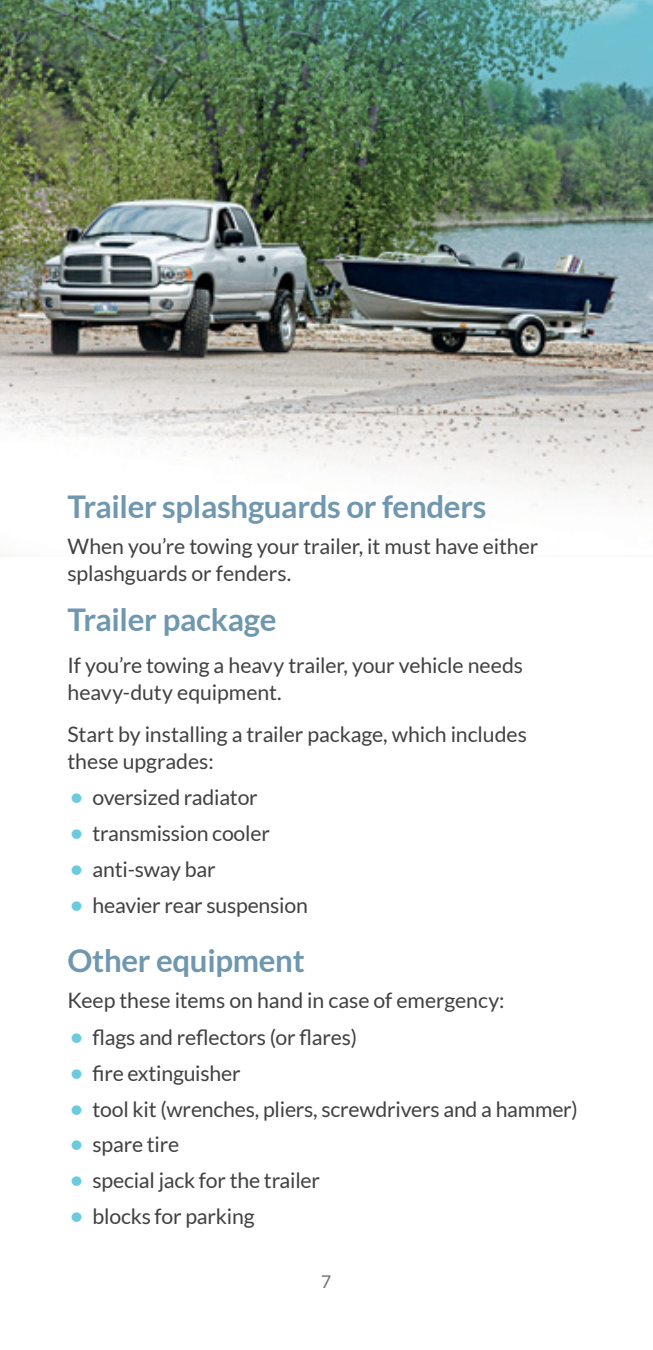
<style>
.page{position:relative;width:653px;height:1350px;background:#fff}
.page>*{position:absolute;margin:0;border:0;box-sizing:border-box;transform-origin:0 0}
.t1{font:700 31.25px "Lato";letter-spacing:-.01em;color:#6f97af}
.t2{font:21.25px/27px "Lato";letter-spacing:-.01em;color:#414042}
.t3{font:17.5px "Lato";color:#6d6e71}
.s1{font-weight:700;font-size:22.5px;color:#6bcbdd}
</style>
<div class="page">
<img style="left:0;top:0;width:652px;height:557px">
<h1 class="t1" style="left:68px;top:489px;width:420px">Trailer splashguards or fenders</h1>
<p class="t2" style="left:68px;top:533px;width:472px">When you’re towing your trailer, it must have either splashguards or fenders.</p>
<h1 class="t1" style="left:68px;top:602px;width:210px">Trailer package</h1>
<p class="t2" style="left:68px;top:652px;width:457px">If you’re towing a heavy trailer, your vehicle needs heavy-duty equipment.</p>
<p class="t2" style="left:68px;top:720px;width:461px">Start by installing a trailer package, which includes these upgrades:</p>
<p class="t2" style="left:70px;top:784px;width:189px"><span class="s1">•</span> oversized radiator</p>
<p class="t2" style="left:70px;top:820px;width:201px"><span class="s1">•</span> transmission cooler</p>
<p class="t2" style="left:70px;top:856px;width:147px"><span class="s1">•</span> anti-sway bar</p>
<p class="t2" style="left:70px;top:892px;width:239px"><span class="s1">•</span> heavier rear suspension</p>
<h1 class="t1" style="left:68px;top:943px;width:239px">Other equipment</h1>
<p class="t2" style="left:68px;top:987px;width:438px">Keep these items on hand in case of emergency:</p>
<p class="t2" style="left:70px;top:1024px;width:288px"><span class="s1">•</span> flags and reflectors (or flares)</p>
<p class="t2" style="left:70px;top:1059px;width:172px"><span class="s1">•</span> fire extinguisher</p>
<p class="t2" style="left:70px;top:1095px;width:509px"><span class="s1">•</span> tool kit (wrenches, pliers, screwdrivers and a hammer)</p>
<p class="t2" style="left:70px;top:1131px;width:111px"><span class="s1">•</span> spare tire</p>
<p class="t2" style="left:70px;top:1167px;width:251px"><span class="s1">•</span> special jack for the trailer</p>
<p class="t2" style="left:70px;top:1203px;width:186px"><span class="s1">•</span> blocks for parking</p>
<p class="t3" style="left:321px;top:1272px;width:12px">7</p>
</div>
